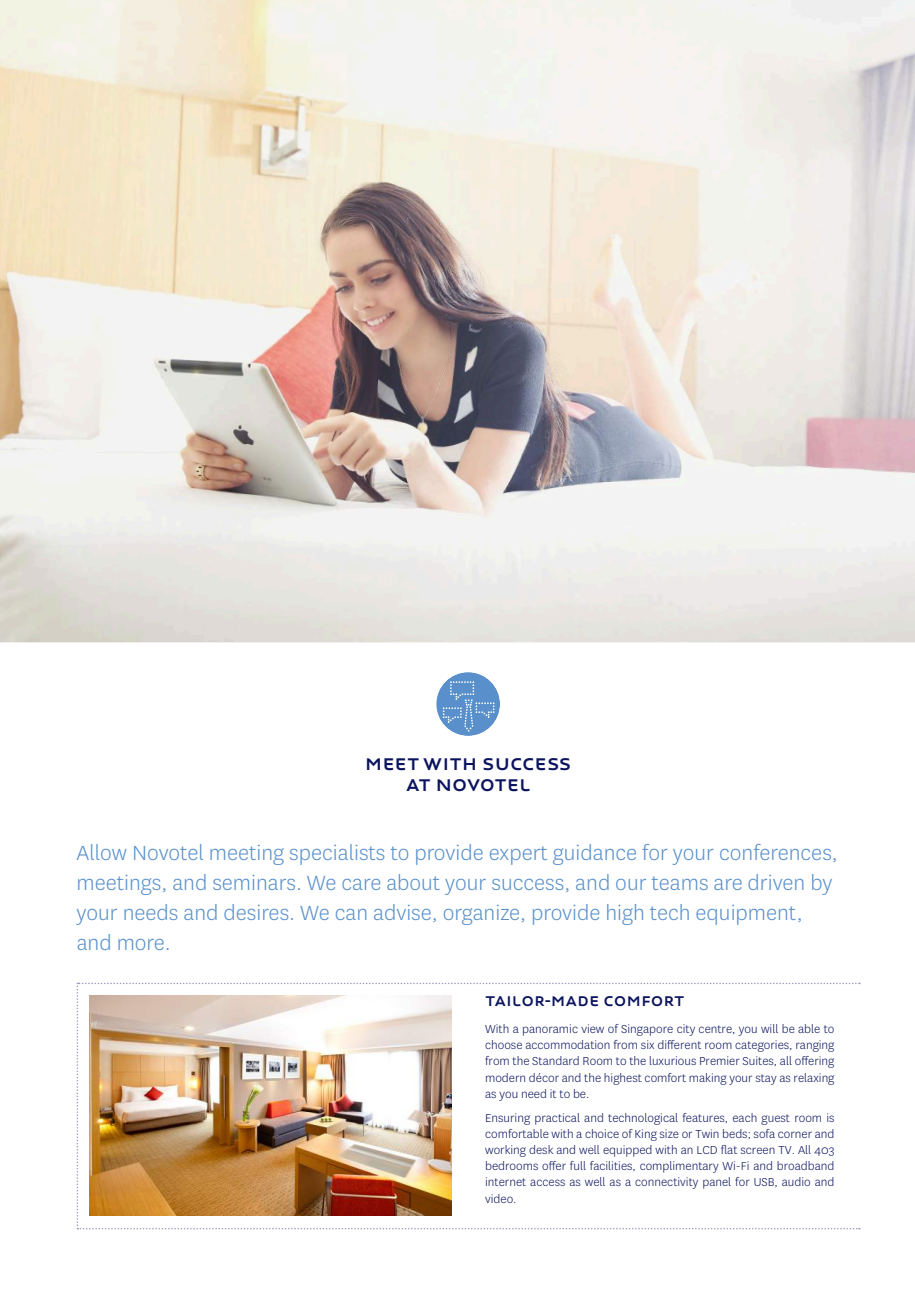
<style>
.page{position:relative;width:915px;height:1306px;background:#fff}
.page>*{position:absolute;margin:0;border:0;box-sizing:border-box;transform-origin:0 0}
.t1{font:300 24px/30px "National";color:#5990cb}
.t2{font:500 18px/21px "Novotype";color:#0b145e;text-align:center}
.t3{font:500 15px "Novotype";color:#0b145e}
.t4{font:300 13.5px/16.2px "National";color:#0b145e;text-align:justify}
</style>
<div class="page">
<svg style="left:77px;top:982px;width:782px;height:247px"></svg>
<img style="left:0;top:0;width:914px;height:642px">
<div style="left:436px;top:672px;width:64px;height:64px;background:#5990cb;border-radius:50%"></div>
<svg style="left:442px;top:681px;width:52px;height:51px"></svg>
<img style="left:89px;top:995px;width:362px;height:220px">
<h2 class="t2" style="left:364px;top:753px;width:208px">MEET WITH SUCCESS<br>AT NOVOTEL</h2>
<p class="t1" style="left:77px;top:837px;width:762px">Allow Novotel meeting specialists to provide expert guidance for your conferences, meetings, and seminars. We care about your success, and our teams are driven by your needs and desires. We can advise, organize, provide high tech equipment, and more.</p>
<p class="t3" style="left:485px;top:992px;width:201px">TAILOR-MADE COMFORT</p>
<p class="t4" style="left:485px;top:1020px;width:351px">With a panoramic view of Singapore city centre, you will be able to choose accommodation from six different room categories, ranging from the Standard Room to the luxurious Premier Suites, all offering modern décor and the highest comfort making your stay as relaxing as you need it to be.</p>
<p class="t4" style="left:485px;top:1108px;width:351px">Ensuring practical and technological features, each guest room is comfortable with a choice of King size or Twin beds; sofa corner and working desk and well equipped with an LCD flat screen TV. All 403 bedrooms offer full facilities, complimentary Wi-Fi and broadband internet access as well as a connectivity panel for USB, audio and video.</p>
</div>
